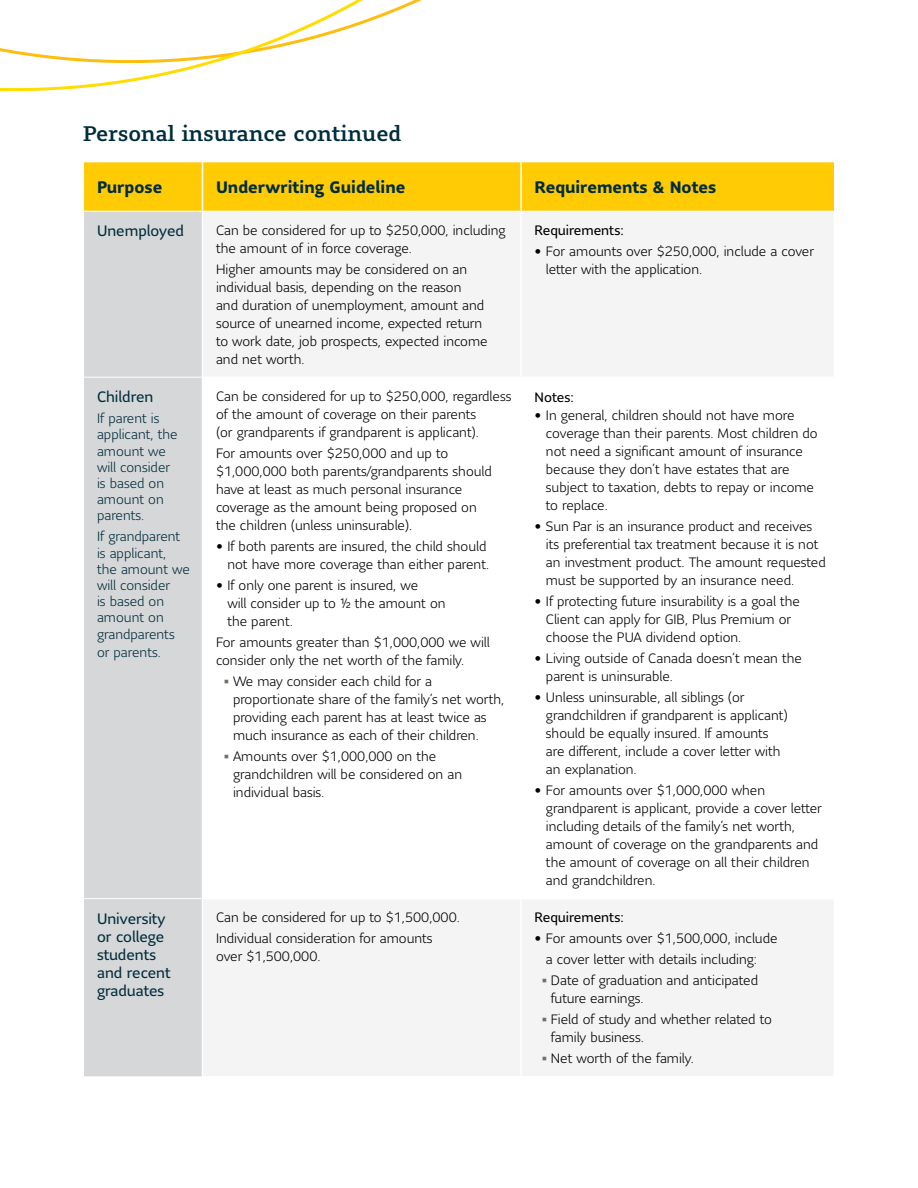
<style>
.page{position:relative;width:918px;height:1188px;background:#fff}
.page>*{position:absolute;margin:0;border:0;box-sizing:border-box;transform-origin:0 0}
.t1{font:500 21px "Sun Life Serif";color:#002d3d}
.t2{font:700 16.5px "Sun Life Sans";color:#002d3d}
.t3{font:15px/18px "Sun Life Sans";color:#002d3d}
.t4{font:300 13.5px/18px "Sun Life Sans";color:#000}
.t5{font:300 13.5px/16.2px "Sun Life Sans";color:#002d3d}
.t6{font:13.5px "Sun Life Sans";color:#000}
.s1{font-family:"Times New Roman";font-weight:700;color:#776c62}
</style>
<div class="page">
<svg style="left:0;top:0;width:422px;height:92px"></svg>
<div style="left:84px;top:162px;width:750px;height:49px;background:#ffcb05"></div>
<div style="left:84px;top:212px;width:118px;height:865px;background:#d6d7d8"></div>
<div style="left:204px;top:212px;width:629px;height:864px;background:#f4f4f4"></div>
<svg style="left:204px;top:378px;width:629px;height:520px"></svg>
<hr style="left:202px;top:162px;width:1px;height:49px;background:#fff">
<hr style="left:520px;top:162px;width:2px;height:49px;background:#fff">
<hr style="left:83px;top:377px;width:119px;height:1px;background:#fff">
<hr style="left:83px;top:898px;width:119px;height:1px;background:#fff">
<hr style="left:520px;top:212px;width:2px;height:164px;background:#fff">
<hr style="left:202px;top:376px;width:319px;height:2px;background:#fff">
<hr style="left:521px;top:376px;width:314px;height:2px;background:#fff">
<hr style="left:520px;top:378px;width:2px;height:520px;background:#fff">
<hr style="left:202px;top:898px;width:319px;height:1px;background:#fff">
<hr style="left:521px;top:898px;width:314px;height:1px;background:#fff">
<hr style="left:520px;top:899px;width:2px;height:177px;background:#fff">
<h1 class="t1" style="left:83px;top:119px;width:320px">Personal insurance continued</h1>
<p class="t2" style="left:97px;top:176px;width:67px">Purpose</p>
<p class="t2" style="left:216px;top:176px;width:191px">Underwriting Guideline</p>
<p class="t2" style="left:535px;top:176px;width:183px">Requirements &amp; Notes</p>
<p class="t3" style="left:97px;top:221px;width:88px">Unemployed</p>
<p class="t4" style="left:216px;top:221px;width:291px">Can be considered for up to $250,000, including the amount of in force coverage.</p>
<p class="t4" style="left:216px;top:260px;width:273px">Higher amounts may be considered on an individual basis, depending on the reason<br>and duration of unemployment, amount and source of unearned income, expected return to work date, job prospects, expected income and net worth.</p>
<p class="t6" style="left:535px;top:221px;width:91px">Requirements:</p>
<p class="t4" style="left:546px;top:242px;width:270px;text-indent:-11px">• For amounts over $250,000, include a cover letter with the application.</p>
<p class="t3" style="left:97px;top:387px;width:58px">Children</p>
<p class="t5" style="left:97px;top:410px;width:82px">If parent is applicant, the amount we will consider is based on amount on parents.</p>
<p class="t5" style="left:97px;top:528px;width:94px">If grandparent is applicant,<br>the amount we will consider<br>is based on amount on grandparents</p>
<p class="t5" style="left:97px;top:643px;width:65px">or parents.</p>
<p class="t4" style="left:216px;top:387px;width:297px">Can be considered for up to $250,000, regardless of the amount of coverage on their parents<br>(or grandparents if grandparent is applicant).</p>
<p class="t4" style="left:216px;top:444px;width:277px">For amounts over $250,000 and up to $1,000,000 both parents/grandparents should have at least as much personal insurance coverage as the amount being proposed on the children (unless uninsurable).</p>
<p class="t4" style="left:216px;top:537px;width:275px;text-align:right">• If both parents are insured, the child should not have more coverage than either parent.</p>
<p class="t4" style="left:227px;top:576px;width:220px;text-indent:-11px">• If only one parent is insured, we<br>will consider up to ½ the amount on the parent.</p>
<p class="t4" style="left:216px;top:633px;width:275px">For amounts greater than $1,000,000 we will consider only the net worth of the family.</p>
<p class="t4" style="left:233px;top:672px;width:273px;text-indent:-9px"><span class="s1">▪</span> We may consider each child for a proportionate share of the family’s net worth, providing each parent has at least twice as much insurance as each of their children.</p>
<p class="t4" style="left:233px;top:747px;width:231px;text-indent:-9px"><span class="s1">▪</span> Amounts over $1,000,000 on the grandchildren will be considered on an individual basis.</p>
<p class="t6" style="left:535px;top:388px;width:41px">Notes:</p>
<p class="t4" style="left:546px;top:406px;width:273px;text-indent:-11px">• In general, children should not have more coverage than their parents. Most children do not need a significant amount of insurance because they don’t have estates that are subject to taxation, debts to repay or income to replace.</p>
<p class="t4" style="left:546px;top:517px;width:281px;text-indent:-11px">• Sun Par is an insurance product and receives its preferential tax treatment because it is not an investment product. The amount requested must be supported by an insurance need.</p>
<p class="t4" style="left:546px;top:592px;width:255px;text-indent:-11px">• If protecting future insurability is a goal the<br>Client can apply for GIB, Plus Premium or choose the PUA dividend option.</p>
<p class="t4" style="left:546px;top:649px;width:258px;text-indent:-11px">• Living outside of Canada doesn’t mean the parent is uninsurable.</p>
<p class="t4" style="left:546px;top:688px;width:243px;text-indent:-11px">• Unless uninsurable, all siblings (or grandchildren if grandparent is applicant) should be equally insured. If amounts are different, include a cover letter with an explanation.</p>
<p class="t4" style="left:546px;top:781px;width:278px;text-indent:-11px">• For amounts over $1,000,000 when grandparent is applicant, provide a cover letter including details of the family’s net worth, amount of coverage on the grandparents and the amount of coverage on all their children and grandchildren.</p>
<p class="t3" style="left:97px;top:909px;width:75px">University or college students and recent graduates</p>
<p class="t4" style="left:216px;top:907px;width:245px;line-height:21px">Can be considered for up to $1,500,000.<br>Individual consideration for amounts</p>
<p class="t4" style="left:216px;top:947px;width:106px">over $1,500,000.</p>
<p class="t6" style="left:535px;top:909px;width:91px">Requirements:</p>
<p class="t4" style="left:546px;top:928px;width:233px;line-height:21px;text-indent:-11px">• For amounts over $1,500,000, include a cover letter with details including:</p>
<p class="t4" style="left:551px;top:971px;width:209px;text-indent:-9px"><span class="s1">▪</span> Date of graduation and anticipated future earnings.</p>
<p class="t4" style="left:551px;top:1010px;width:222px;text-indent:-9px"><span class="s1">▪</span> Field of study and whether related to family business.</p>
<p class="t4" style="left:542px;top:1049px;width:153px"><span class="s1">▪</span> Net worth of the family.</p>
</div>
